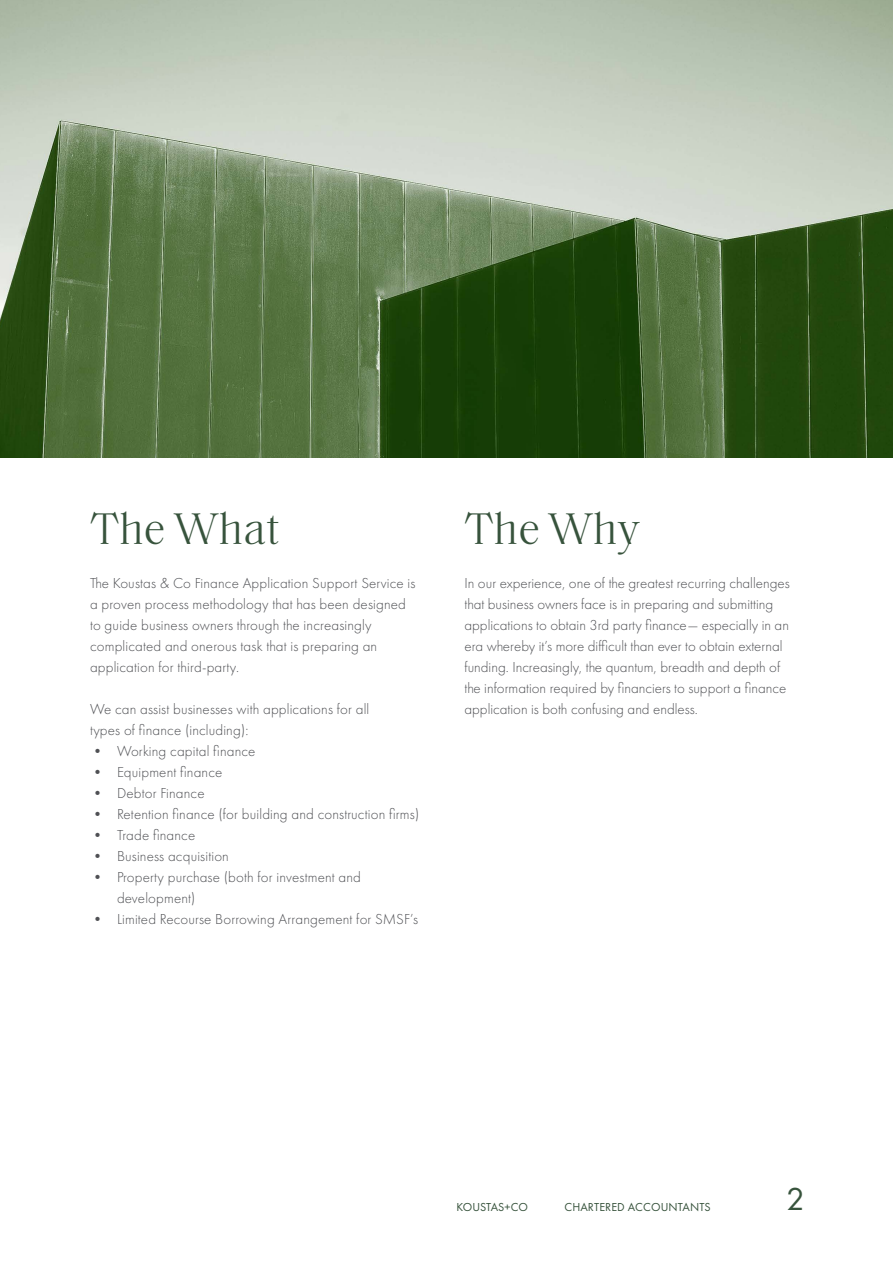
<style>
.page{position:relative;width:893px;height:1263px;background:#fff}
.page>*{position:absolute;margin:0;border:0;box-sizing:border-box;transform-origin:0 0}
.t1{font:300 45px "Saol Text";color:#37533c}
.t2{font:33px "Futura PT";color:#37533c}
.t3{font:300 15px/21px "Futura PT";letter-spacing:.01em;color:#4f5054}
.t4{font:12px "Futura PT";letter-spacing:.01em;color:#37533c}
</style>
<div class="page">
<img style="left:0;top:0;width:893px;height:458px">
<h1 class="t1" style="left:90px;top:496px;width:191px">The What</h1>
<p class="t3" style="left:90px;top:572px;width:327px">The Koustas &amp; Co Finance Application Support Service is a proven process methodology that has been designed to guide business owners through the increasingly complicated and onerous task that is preparing an application for third-party.</p>
<p class="t3" style="left:90px;top:698px;width:281px">We can assist businesses with applications for all types of finance (including):</p>
<p class="t3" style="left:90px;top:740px;width:167px">• Working capital finance</p>
<p class="t3" style="left:90px;top:761px;width:134px">• Equipment finance</p>
<p class="t3" style="left:90px;top:782px;width:116px">• Debtor Finance</p>
<p class="t3" style="left:90px;top:803px;width:331px">• Retention finance (for building and construction firms)</p>
<p class="t3" style="left:90px;top:824px;width:107px">• Trade finance</p>
<p class="t3" style="left:90px;top:845px;width:140px">• Business acquisition</p>
<p class="t3" style="left:117px;top:866px;width:246px;text-indent:-27px">• Property purchase (both for investment and development)</p>
<p class="t3" style="left:90px;top:908px;width:330px">• Limited Recourse Borrowing Arrangement for SMSF’s</p>
<h1 class="t1" style="left:464px;top:496px;width:177px">The Why</h1>
<p class="t3" style="left:464px;top:572px;width:327px">In our experience, one of the greatest recurring challenges that business owners face is in preparing and submitting applications to obtain 3rd party finance— especially in an era whereby it’s more difficult than ever to obtain external funding. Increasingly, the quantum, breadth and depth of the information required by financiers to support a finance application is both confusing and endless.</p>
<p class="t4" style="left:456px;top:1199px;width:73px">KOUSTAS+CO</p>
<p class="t4" style="left:564px;top:1199px;width:148px">CHARTERED ACCOUNTANTS</p>
<h2 class="t2" style="left:786px;top:1180px;width:20px">2</h2>
</div>
